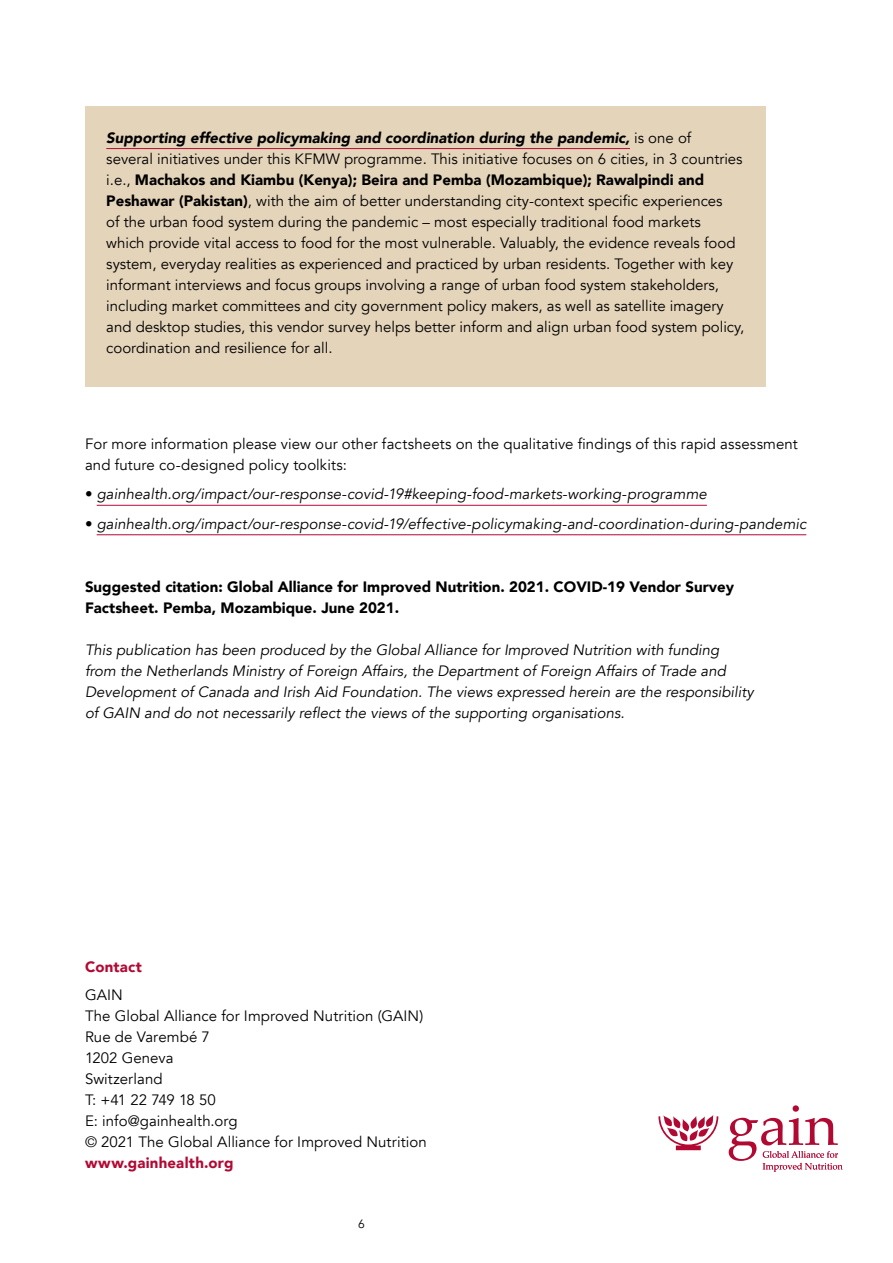
<style>
.page{position:relative;width:893px;height:1263px;background:#fff}
.page>*{position:absolute;margin:0;border:0;box-sizing:border-box;transform-origin:0 0}
.t1{font:15px/21px "Avenir";color:#000}
.t2{font:italic 15px/21px "Avenir";color:#000}
.t3{font:900 15px/21px "Avenir";color:#000}
.t4{font:900 15px "Avenir";letter-spacing:.015em;color:#b20933}
.t5{font:12px "Avenir";color:#000}
.s1{font-weight:900;font-style:italic}
.s2{font-weight:900}
.s3{font-style:normal}
</style>
<div class="page">
<hr style="left:97px;top:505px;width:610px;height:1px;background:#b20933">
<hr style="left:97px;top:534px;width:709px;height:1px;background:#b20933">
<div style="left:85px;top:106px;width:680px;height:281px;background:#e4d4ba"></div>
<hr style="left:106px;top:148px;width:524px;height:1px;background:#b20933">
<svg style="left:658px;top:1115px;width:60px;height:35px"></svg>
<svg style="left:729px;top:1105px;width:114px;height:67px"></svg>
<p class="t1" style="left:106px;top:127px;width:639px"><span class="s1">Supporting effective policymaking and coordination during the pandemic,</span> is one of<br>several initiatives under this KFMW programme. This initiative focuses on 6 cities, in 3 countries i.e., <span class="s2">Machakos and Kiambu (Kenya); Beira and Pemba (Mozambique); Rawalpindi and Peshawar (Pakistan)</span>, with the aim of better understanding city-context specific experiences<br>of the urban food system during the pandemic – most especially traditional food markets<br>which provide vital access to food for the most vulnerable. Valuably, the evidence reveals food system, everyday realities as experienced and practiced by urban residents. Together with key informant interviews and focus groups involving a range of urban food system stakeholders, including market committees and city government policy makers, as well as satellite imagery and desktop studies, this vendor survey helps better inform and align urban food system policy, coordination and resilience for all.</p>
<p class="t1" style="left:85px;top:433px;width:714px">For more information please view our other factsheets on the qualitative findings of this rapid assessment and future co-designed policy toolkits:</p>
<p class="t2" style="left:85px;top:484px;width:623px"><span class="s3">•</span> gainhealth.org/impact/our-response-covid-19#keeping-food-markets-working-programme</p>
<p class="t2" style="left:85px;top:513px;width:723px"><span class="s3">•</span> gainhealth.org/impact/our-response-covid-19/effective-policymaking-and-coordination-during-pandemic</p>
<p class="t3" style="left:85px;top:576px;width:651px">Suggested citation: Global Alliance for Improved Nutrition. 2021. COVID-19 Vendor Survey<br>Factsheet. Pemba, Mozambique. June 2021.</p>
<p class="t2" style="left:85px;top:639px;width:670px">This publication has been produced by the Global Alliance for Improved Nutrition with funding from the Netherlands Ministry of Foreign Affairs, the Department of Foreign Affairs of Trade and Development of Canada and Irish Aid Foundation. The views expressed herein are the responsibility of GAIN and do not necessarily reflect the views of the supporting organisations.</p>
<p class="t4" style="left:85px;top:954px;width:59px">Contact</p>
<p class="t1" style="left:85px;top:985px;width:343px">GAIN<br>The Global Alliance for Improved Nutrition (GAIN)<br>Rue de Varembé 7<br>1202 Geneva<br>Switzerland<br>T: +41 22 749 18 50<br>E: info@gainhealth.org<br>© 2021 The Global Alliance for Improved Nutrition</p>
<p class="t4" style="left:85px;top:1150px;width:150px">www.gainhealth.org</p>
<p class="t5" style="left:358px;top:1217px;width:8px">6</p>
</div>
